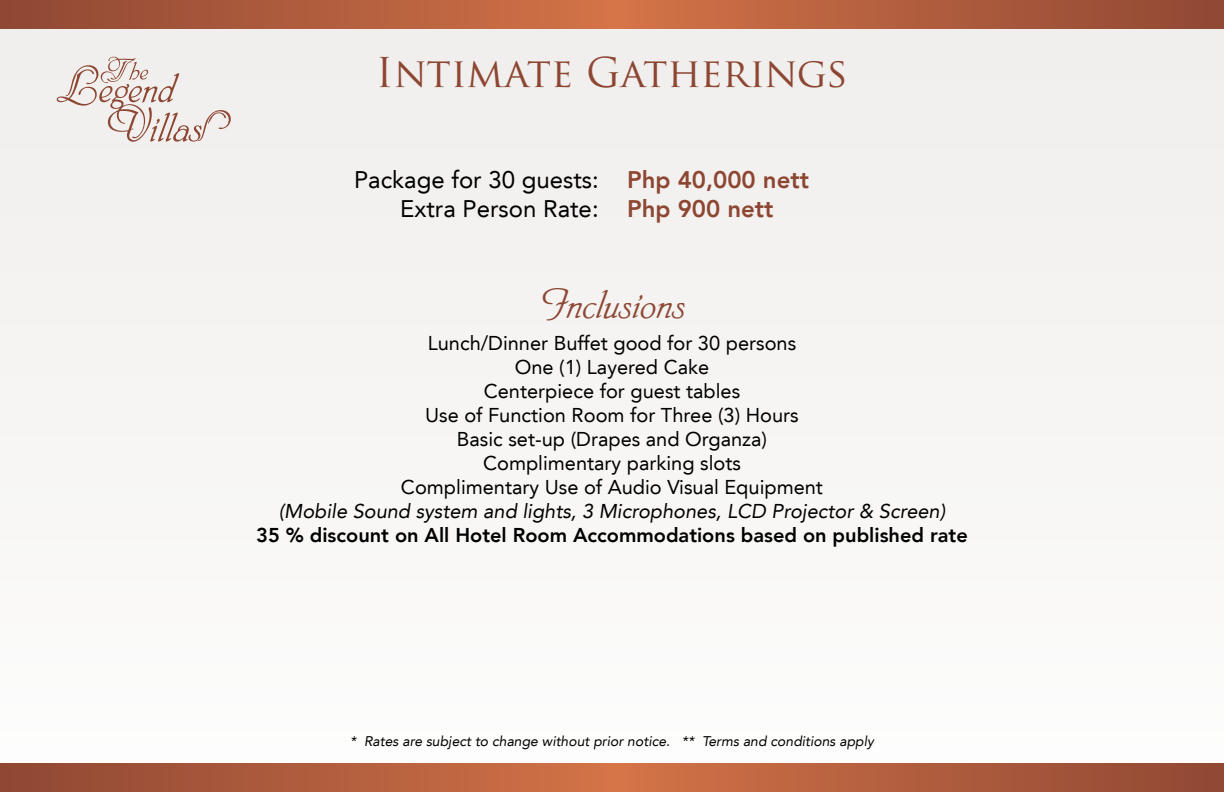
<style>
.page{position:relative;width:1224px;height:792px;background:#f6f5f3}
.page>*{position:absolute;margin:0;border:0;box-sizing:border-box;transform-origin:0 0}
.t1{font:40px "Trajan Pro";color:#8d4632}
.t2{font:italic 40px "Phyllis ATT";color:#8d4632}
.t3{font:24px/28.8px "Avenir LT";color:#000;text-align:right}
.t4{font:800 24px/28.8px "Avenir LT";color:#8d4632}
.t5{font:20px/24px "Avenir LT";color:#000;text-align:center}
.t6{font:italic 20px "Avenir LT";color:#000}
.t7{font:800 20px "Avenir LT";color:#000}
.t8{font:italic 14px "Avenir LT";color:#000}
</style>
<div class="page">
<svg style="left:0;top:0;width:1224px;height:28px;background:#b05d3d"></svg>
<svg style="left:0;top:764px;width:1224px;height:28px;background:#b05d3d"></svg>
<svg style="left:57px;top:56px;width:174px;height:86px"></svg>
<h1 class="t1" style="left:376px;top:47px;width:474px">Intimate Gatherings</h1>
<p class="t3" style="left:354px;top:166px;width:246px">Package for 30 guests:<br>Extra Person Rate:</p>
<p class="t4" style="left:627px;top:166px;width:184px">Php 40,000 nett<br>Php 900 nett</p>
<h1 class="t2" style="left:542px;top:279px;width:145px">Inclusions</h1>
<p class="t5" style="left:401px;top:331px;width:424px">Lunch/Dinner Buffet good for 30 persons<br>One (1) Layered Cake<br>Centerpiece for guest tables<br>Use of Function Room for Three (3) Hours Basic set-up (Drapes and Organza)<br>Complimentary parking slots<br>Complimentary Use of Audio Visual Equipment</p>
<p class="t6" style="left:279px;top:500px;width:668px">(Mobile Sound system and lights, 3 Microphones, LCD Projector &amp; Screen)</p>
<p class="t7" style="left:256px;top:523px;width:713px">35 % discount on All Hotel Room Accommodations based on published rate</p>
<p class="t8" style="left:350px;top:733px;width:525px">* Rates are subject to change without prior notice. ** Terms and conditions apply</p>
</div>
